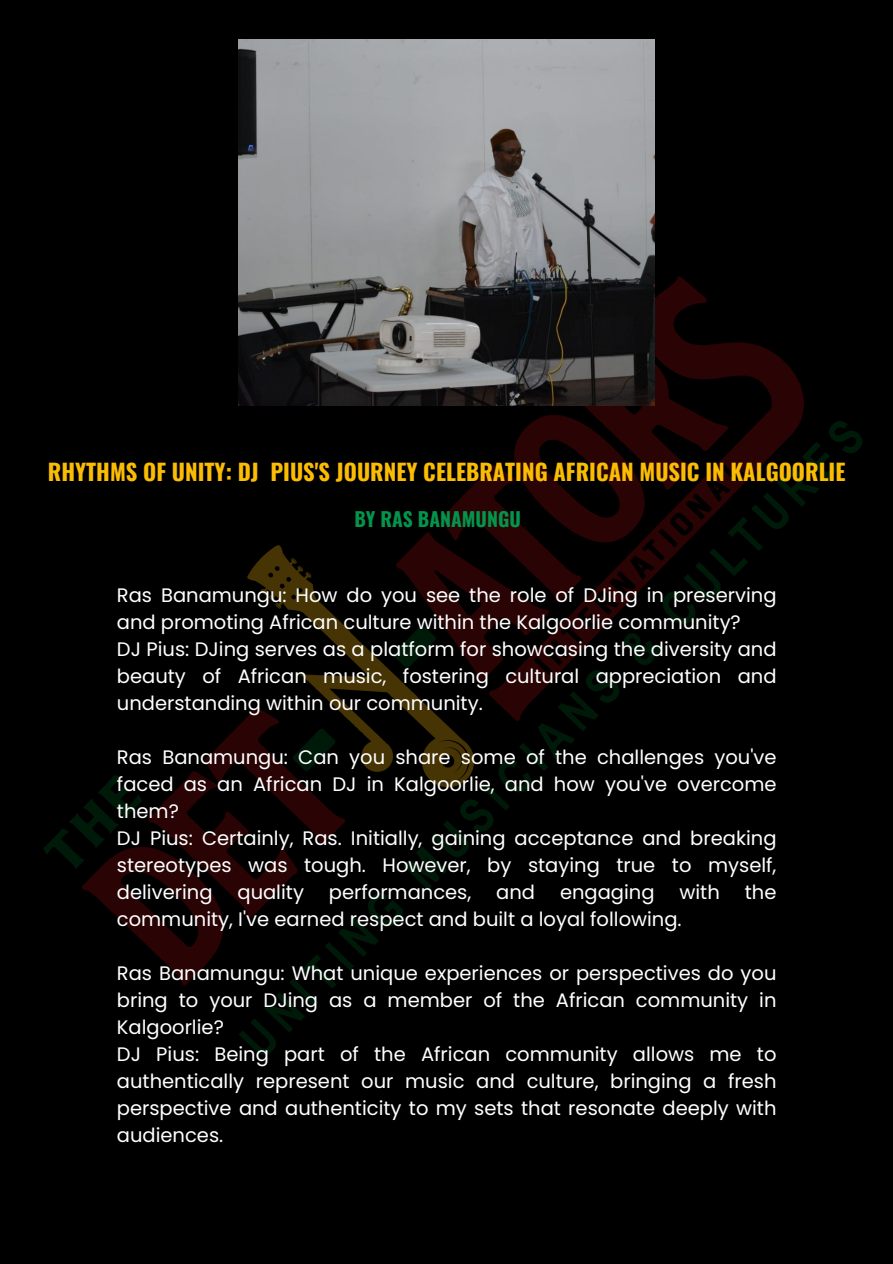
<style>
.page{position:relative;width:893px;height:1264px;background:#fff}
.page>*{position:absolute;margin:0;border:0;box-sizing:border-box;transform-origin:0 0}
.t1{font:700 22.5px "Oswald";color:#fbbc04}
.t2{font:19.5px/27px "Poppins";color:#fff;text-align:justify}
.t3{font:700 19.5px "Oswald";color:#04944b}
</style>
<div class="page">
<img style="left:0;top:0;width:892px;height:1263px">
<img style="left:238px;top:40px;width:416px;height:365px">
<p class="t1" style="left:48px;top:453px;width:799px">RHYTHMS OF UNITY: DJ PIUS'S JOURNEY CELEBRATING AFRICAN MUSIC IN KALGOORLIE</p>
<p class="t3" style="left:354px;top:503px;width:168px">BY RAS BANAMUNGU</p>
<h1 class="t2" style="left:117px;top:581px;width:661px">Ras Banamungu: How do you see the role of DJing in preserving and promoting African culture within the Kalgoorlie community?</h1>
<h2 class="t2" style="left:117px;top:635px;width:661px">DJ Pius: DJing serves as a platform for showcasing the diversity and beauty of African music, fostering cultural appreciation and understanding within our community.</h2>
<p class="t2" style="left:117px;top:743px;width:661px">Ras Banamungu: Can you share some of the challenges you've faced as an African DJ in Kalgoorlie, and how you've overcome them?</p>
<p class="t2" style="left:117px;top:824px;width:661px">DJ Pius: Certainly, Ras. Initially, gaining acceptance and breaking stereotypes was tough. However, by staying true to myself, delivering</p>
<p class="t2" style="left:237px;top:878px;width:68px">quality</p>
<p class="t2" style="left:329px;top:878px;width:144px">performances,</p>
<p class="t2" style="left:496px;top:878px;width:40px">and</p>
<p class="t2" style="left:560px;top:878px;width:96px">engaging</p>
<p class="t2" style="left:679px;top:878px;width:42px">with</p>
<p class="t2" style="left:744px;top:878px;width:33px">the</p>
<p class="t2" style="left:117px;top:905px;width:566px">community, I've earned respect and built a loyal following.</p>
<p class="t2" style="left:117px;top:959px;width:661px">Ras Banamungu: What unique experiences or perspectives do you bring to your DJing as a member of the African community in Kalgoorlie?</p>
<p class="t2" style="left:117px;top:1040px;width:661px">DJ Pius: Being part of the African community allows me to authentically represent our music and culture, bringing a fresh perspective and authenticity to my sets that resonate deeply with audiences.</p>
</div>
